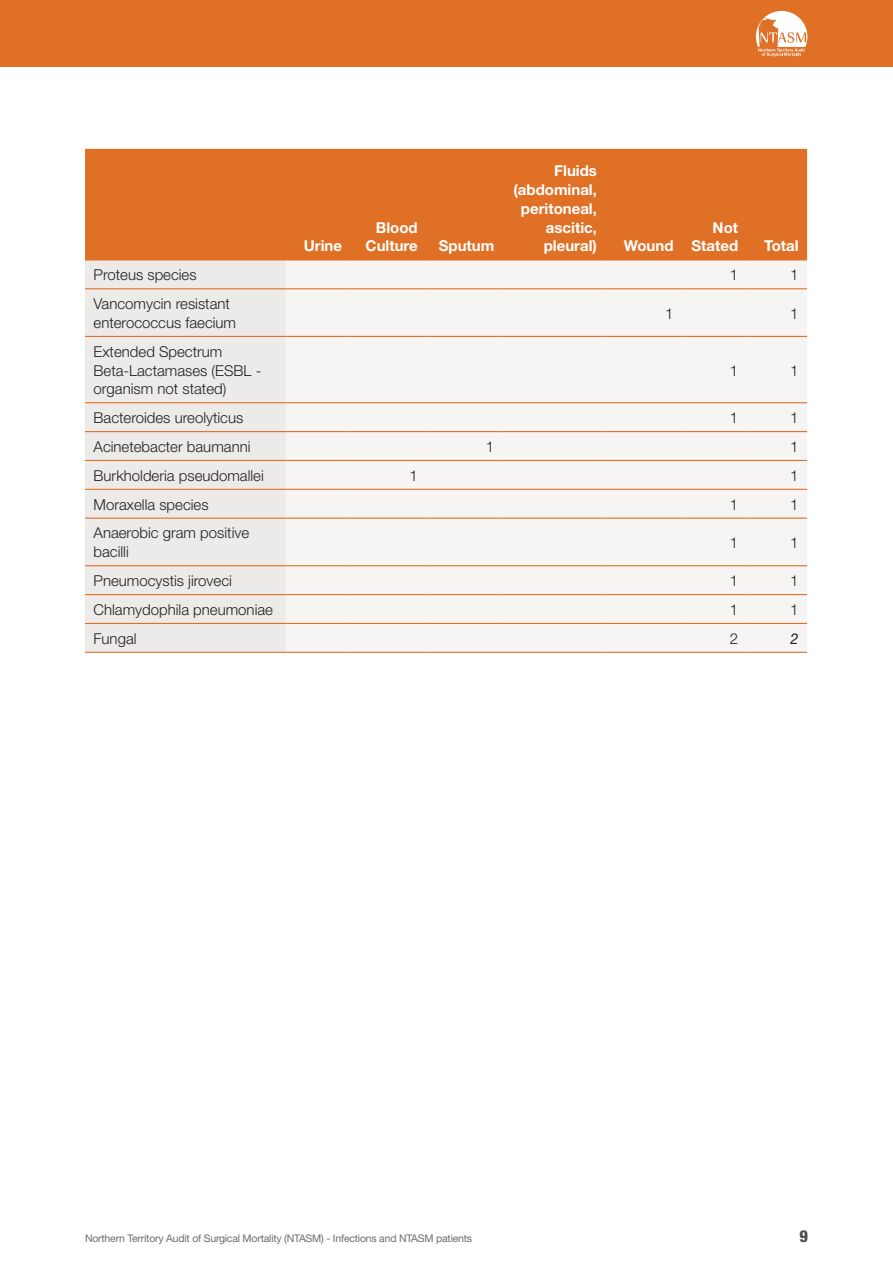
<style>
.page{position:relative;width:893px;height:1263px;background:#fff}
.page>*{position:absolute;margin:0;border:0;box-sizing:border-box;transform-origin:0 0}
.t1{font:800 condensed 16.5px "Helvetica Neue";color:#4b4c4d}
.Body{font:300 15px/18.8px "Helvetica Neue";color:#231f20}
.Body-2{font:700 15px/18.8px "Helvetica Neue";color:#fff;text-align:right}
.Body-3{font:italic 15px "Helvetica Neue";color:#231f20;scale:.95 1}
.t2{font:10.5px "Helvetica Neue";letter-spacing:-.02em;color:#6c6d70}
</style>
<div class="page">
<div style="left:0;top:0;width:893px;height:67px;background:#df7026"></div>
<svg style="left:756px;top:11px;width:51px;height:45px"></svg>
<div style="left:85px;top:150px;width:722px;height:109px;background:#df7026"></div>
<div style="left:85px;top:260px;width:201px;height:392px;background:#edebe9"></div>
<div style="left:286px;top:260px;width:521px;height:392px;background:#f6f5f3"></div>
<hr style="left:85px;top:149px;width:201px;height:1px;background:#df7026">
<hr style="left:286px;top:149px;width:65px;height:1px;background:#df7026">
<hr style="left:351px;top:149px;width:75px;height:1px;background:#df7026">
<hr style="left:426px;top:149px;width:77px;height:1px;background:#df7026">
<hr style="left:503px;top:149px;width:102px;height:1px;background:#df7026">
<hr style="left:605px;top:149px;width:77px;height:1px;background:#df7026">
<hr style="left:682px;top:149px;width:65px;height:1px;background:#df7026">
<hr style="left:747px;top:149px;width:60px;height:1px;background:#df7026">
<hr style="left:85px;top:259px;width:201px;height:1px;background:#df7026">
<hr style="left:286px;top:259px;width:65px;height:1px;background:#df7026">
<hr style="left:351px;top:259px;width:75px;height:1px;background:#df7026">
<hr style="left:426px;top:259px;width:77px;height:1px;background:#df7026">
<hr style="left:503px;top:259px;width:102px;height:1px;background:#df7026">
<hr style="left:605px;top:259px;width:77px;height:1px;background:#df7026">
<hr style="left:682px;top:259px;width:65px;height:1px;background:#df7026">
<hr style="left:747px;top:259px;width:60px;height:1px;background:#df7026">
<hr style="left:85px;top:288px;width:201px;height:1px;background:#df7026">
<hr style="left:286px;top:288px;width:65px;height:1px;background:#df7026">
<hr style="left:351px;top:288px;width:75px;height:1px;background:#df7026">
<hr style="left:426px;top:288px;width:77px;height:1px;background:#df7026">
<hr style="left:503px;top:288px;width:102px;height:1px;background:#df7026">
<hr style="left:605px;top:288px;width:77px;height:1px;background:#df7026">
<hr style="left:682px;top:288px;width:65px;height:1px;background:#df7026">
<hr style="left:747px;top:288px;width:60px;height:1px;background:#df7026">
<hr style="left:85px;top:336px;width:201px;height:1px;background:#df7026">
<hr style="left:286px;top:336px;width:65px;height:1px;background:#df7026">
<hr style="left:351px;top:336px;width:75px;height:1px;background:#df7026">
<hr style="left:426px;top:336px;width:77px;height:1px;background:#df7026">
<hr style="left:503px;top:336px;width:102px;height:1px;background:#df7026">
<hr style="left:605px;top:336px;width:77px;height:1px;background:#df7026">
<hr style="left:682px;top:336px;width:65px;height:1px;background:#df7026">
<hr style="left:747px;top:336px;width:60px;height:1px;background:#df7026">
<hr style="left:85px;top:402px;width:201px;height:1px;background:#df7026">
<hr style="left:286px;top:402px;width:65px;height:1px;background:#df7026">
<hr style="left:351px;top:402px;width:75px;height:1px;background:#df7026">
<hr style="left:426px;top:402px;width:77px;height:1px;background:#df7026">
<hr style="left:503px;top:402px;width:102px;height:1px;background:#df7026">
<hr style="left:605px;top:402px;width:77px;height:1px;background:#df7026">
<hr style="left:682px;top:402px;width:65px;height:1px;background:#df7026">
<hr style="left:747px;top:402px;width:60px;height:1px;background:#df7026">
<hr style="left:85px;top:431px;width:201px;height:1px;background:#df7026">
<hr style="left:286px;top:431px;width:65px;height:1px;background:#df7026">
<hr style="left:351px;top:431px;width:75px;height:1px;background:#df7026">
<hr style="left:426px;top:431px;width:77px;height:1px;background:#df7026">
<hr style="left:503px;top:431px;width:102px;height:1px;background:#df7026">
<hr style="left:605px;top:431px;width:77px;height:1px;background:#df7026">
<hr style="left:682px;top:431px;width:65px;height:1px;background:#df7026">
<hr style="left:747px;top:431px;width:60px;height:1px;background:#df7026">
<hr style="left:85px;top:460px;width:201px;height:1px;background:#df7026">
<hr style="left:286px;top:460px;width:65px;height:1px;background:#df7026">
<hr style="left:351px;top:460px;width:75px;height:1px;background:#df7026">
<hr style="left:426px;top:460px;width:77px;height:1px;background:#df7026">
<hr style="left:503px;top:460px;width:102px;height:1px;background:#df7026">
<hr style="left:605px;top:460px;width:77px;height:1px;background:#df7026">
<hr style="left:682px;top:460px;width:65px;height:1px;background:#df7026">
<hr style="left:747px;top:460px;width:60px;height:1px;background:#df7026">
<hr style="left:85px;top:489px;width:201px;height:1px;background:#df7026">
<hr style="left:286px;top:489px;width:65px;height:1px;background:#df7026">
<hr style="left:351px;top:489px;width:75px;height:1px;background:#df7026">
<hr style="left:426px;top:489px;width:77px;height:1px;background:#df7026">
<hr style="left:503px;top:489px;width:102px;height:1px;background:#df7026">
<hr style="left:605px;top:489px;width:77px;height:1px;background:#df7026">
<hr style="left:682px;top:489px;width:65px;height:1px;background:#df7026">
<hr style="left:747px;top:489px;width:60px;height:1px;background:#df7026">
<hr style="left:85px;top:518px;width:201px;height:1px;background:#df7026">
<hr style="left:286px;top:518px;width:65px;height:1px;background:#df7026">
<hr style="left:351px;top:518px;width:75px;height:1px;background:#df7026">
<hr style="left:426px;top:518px;width:77px;height:1px;background:#df7026">
<hr style="left:503px;top:518px;width:102px;height:1px;background:#df7026">
<hr style="left:605px;top:518px;width:77px;height:1px;background:#df7026">
<hr style="left:682px;top:518px;width:65px;height:1px;background:#df7026">
<hr style="left:747px;top:518px;width:60px;height:1px;background:#df7026">
<hr style="left:85px;top:565px;width:201px;height:1px;background:#df7026">
<hr style="left:286px;top:565px;width:65px;height:1px;background:#df7026">
<hr style="left:351px;top:565px;width:75px;height:1px;background:#df7026">
<hr style="left:426px;top:565px;width:77px;height:1px;background:#df7026">
<hr style="left:503px;top:565px;width:102px;height:1px;background:#df7026">
<hr style="left:605px;top:565px;width:77px;height:1px;background:#df7026">
<hr style="left:682px;top:565px;width:65px;height:1px;background:#df7026">
<hr style="left:747px;top:565px;width:60px;height:1px;background:#df7026">
<hr style="left:85px;top:594px;width:201px;height:1px;background:#df7026">
<hr style="left:286px;top:594px;width:65px;height:1px;background:#df7026">
<hr style="left:351px;top:594px;width:75px;height:1px;background:#df7026">
<hr style="left:426px;top:594px;width:77px;height:1px;background:#df7026">
<hr style="left:503px;top:594px;width:102px;height:1px;background:#df7026">
<hr style="left:605px;top:594px;width:77px;height:1px;background:#df7026">
<hr style="left:682px;top:594px;width:65px;height:1px;background:#df7026">
<hr style="left:747px;top:594px;width:60px;height:1px;background:#df7026">
<hr style="left:85px;top:623px;width:201px;height:1px;background:#df7026">
<hr style="left:286px;top:623px;width:65px;height:1px;background:#df7026">
<hr style="left:351px;top:623px;width:75px;height:1px;background:#df7026">
<hr style="left:426px;top:623px;width:77px;height:1px;background:#df7026">
<hr style="left:503px;top:623px;width:102px;height:1px;background:#df7026">
<hr style="left:605px;top:623px;width:77px;height:1px;background:#df7026">
<hr style="left:682px;top:623px;width:65px;height:1px;background:#df7026">
<hr style="left:747px;top:623px;width:60px;height:1px;background:#df7026">
<hr style="left:85px;top:652px;width:201px;height:1px;background:#df7026">
<hr style="left:286px;top:652px;width:65px;height:1px;background:#df7026">
<hr style="left:351px;top:652px;width:75px;height:1px;background:#df7026">
<hr style="left:426px;top:652px;width:77px;height:1px;background:#df7026">
<hr style="left:503px;top:652px;width:102px;height:1px;background:#df7026">
<hr style="left:605px;top:652px;width:77px;height:1px;background:#df7026">
<hr style="left:682px;top:652px;width:65px;height:1px;background:#df7026">
<hr style="left:747px;top:652px;width:60px;height:1px;background:#df7026">
<p class="Body-2" style="left:304px;top:236px;width:40px">Urine</p>
<p class="Body-2" style="left:366px;top:218px;width:54px">Blood<br>Culture</p>
<p class="Body-2" style="left:439px;top:236px;width:57px">Sputum</p>
<p class="Body-2" style="left:513px;top:161px;width:85px">Fluids (abdominal, peritoneal, ascitic, pleural)</p>
<p class="Body-2" style="left:624px;top:236px;width:51px">Wound</p>
<p class="Body-2" style="left:691px;top:218px;width:48px">Not<br>Stated</p>
<p class="Body-2" style="left:764px;top:236px;width:36px">Total</p>
<p class="Body" style="left:94px;top:265px;width:105px">Proteus species</p>
<p class="Body" style="left:730px;top:265px;width:10px">1</p>
<p class="Body" style="left:790px;top:265px;width:10px">1</p>
<p class="Body" style="left:94px;top:294px;width:144px">Vancomycin resistant enterococcus faecium</p>
<p class="Body" style="left:665px;top:303px;width:10px">1</p>
<p class="Body" style="left:790px;top:303px;width:10px">1</p>
<p class="Body" style="left:94px;top:342px;width:169px">Extended Spectrum<br>Beta-Lactamases (ESBL - organism not stated)</p>
<p class="Body" style="left:730px;top:360px;width:10px">1</p>
<p class="Body" style="left:790px;top:360px;width:10px">1</p>
<p class="Body" style="left:94px;top:408px;width:151px">Bacteroides ureolyticus</p>
<p class="Body" style="left:730px;top:408px;width:10px">1</p>
<p class="Body" style="left:790px;top:408px;width:10px">1</p>
<p class="Body" style="left:94px;top:437px;width:158px">Acinetebacter baumanni</p>
<p class="Body" style="left:486px;top:437px;width:10px">1</p>
<p class="Body" style="left:790px;top:437px;width:10px">1</p>
<p class="Body" style="left:94px;top:466px;width:172px">Burkholderia pseudomallei</p>
<p class="Body" style="left:409px;top:466px;width:10px">1</p>
<p class="Body" style="left:790px;top:466px;width:10px">1</p>
<p class="Body" style="left:94px;top:495px;width:117px">Moraxella species</p>
<p class="Body" style="left:730px;top:495px;width:10px">1</p>
<p class="Body" style="left:790px;top:495px;width:10px">1</p>
<p class="Body" style="left:94px;top:523px;width:157px">Anaerobic gram positive bacilli</p>
<p class="Body" style="left:730px;top:533px;width:10px">1</p>
<p class="Body" style="left:790px;top:533px;width:10px">1</p>
<p class="Body" style="left:94px;top:571px;width:140px">Pneumocystis jiroveci</p>
<p class="Body" style="left:730px;top:571px;width:10px">1</p>
<p class="Body" style="left:790px;top:571px;width:10px">1</p>
<p class="Body" style="left:94px;top:600px;width:181px">Chlamydophila pneumoniae</p>
<p class="Body" style="left:730px;top:600px;width:10px">1</p>
<p class="Body" style="left:790px;top:600px;width:10px">1</p>
<p class="Body" style="left:94px;top:629px;width:45px">Fungal</p>
<p class="Body" style="left:730px;top:629px;width:10px">2</p>
<p class="Body-3" style="left:791px;top:629px;width:10px">2</p>
<p class="t2" style="left:85px;top:1232px;width:389px">Northern Territory Audit of Surgical Mortality (NTASM) - Infections and NTASM patients</p>
<p class="t1" style="left:799px;top:1225px;width:10px">9</p>
</div>
